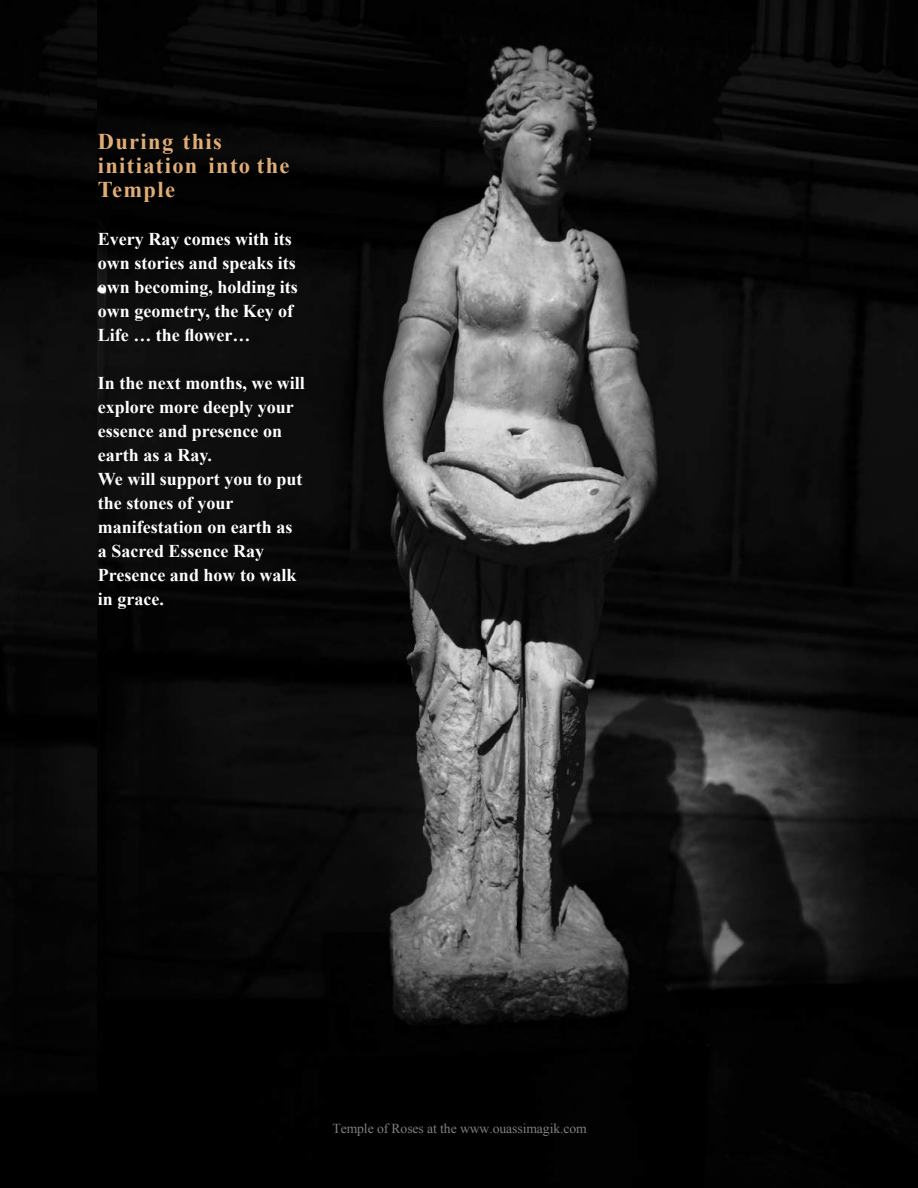
<style>
.page{position:relative;width:918px;height:1188px;background:#fff}
.page>*{position:absolute;margin:0;border:0;box-sizing:border-box;transform-origin:0 0}
.t1{font:700 22.5px/24px "Times New Roman";letter-spacing:.06em;color:#e1ad76}
.t2{font:700 18px/24px "Times New Roman";color:#fff}
.t3{font:13.65px "Times New Roman";letter-spacing:-.005em;color:#808080}
</style>
<div class="page">
<img style="left:0;top:0;width:98px;height:1188px">
<img style="left:98px;top:0;width:820px;height:1188px">
<p class="t1" style="left:98px;top:131px;width:193px">During this initiation into the<br>Temple</p>
<p class="t2" style="left:98px;top:228px;width:202px">Every Ray comes with its own stories and speaks its own becoming, holding its own geometry, the Key of<br>Life … the flower…</p>
<p class="t2" style="left:98px;top:372px;width:209px">In the next months, we will explore more deeply your essence and presence on earth as a Ray.<br>We will support you to put the stones of your manifestation on earth as a Sacred Essence Ray<br>Presence and how to walk in grace.</p>
<p class="t3" style="left:332px;top:1123px;width:256px">Temple of Roses at the www.ouassimagik.com</p>
</div>
